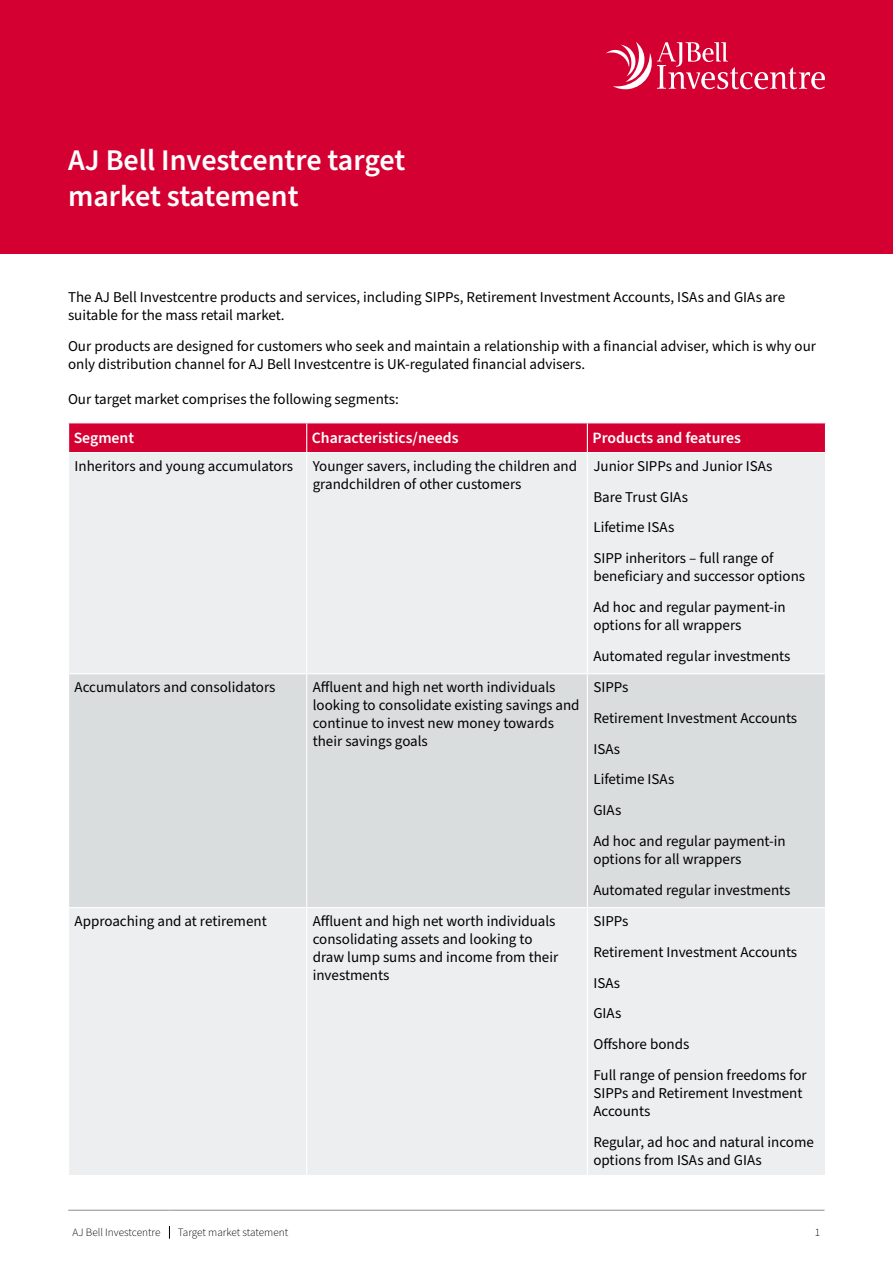
<style>
.page{position:relative;width:893px;height:1263px;background:#fff}
.page>*{position:absolute;margin:0;border:0;box-sizing:border-box;transform-origin:0 0}
.t1{font:600 30px/36px "Source Sans Pro";color:#fff}
.t2{font:600 15.75px "Source Sans Pro";color:#fff}
.t3{font:15px/30.8px "Source Sans Pro";color:#000}
.t4{font:300 11.25px "Source Sans Pro";color:#000}
</style>
<div class="page">
<svg style="left:169px;top:1226px;width:1px;height:13px"></svg>
<hr style="left:68px;top:1210px;width:101px;height:1px;background:#888f95">
<hr style="left:169px;top:1210px;width:626px;height:1px;background:#888f95">
<svg style="left:795px;top:1210px;width:29px;height:1px"></svg>
<div style="left:0;top:0;width:893px;height:253px;background:#d50032"></div>
<svg style="left:606px;top:42px;width:219px;height:48px"></svg>
<div style="left:69px;top:453px;width:756px;height:722px;background:#eceeef"></div>
<div style="left:69px;top:674px;width:756px;height:233px;background:#daddde"></div>
<div style="left:68px;top:423px;width:758px;height:29px;background:#d50032"></div>
<hr style="left:306px;top:453px;width:1px;height:220px;background:#fff">
<hr style="left:587px;top:453px;width:1px;height:220px;background:#fff">
<hr style="left:68px;top:673px;width:239px;height:1px;background:#fff">
<hr style="left:307px;top:673px;width:280px;height:1px;background:#fff">
<hr style="left:306px;top:674px;width:1px;height:233px;background:#fff">
<hr style="left:587px;top:673px;width:239px;height:1px;background:#fff">
<hr style="left:587px;top:674px;width:1px;height:233px;background:#fff">
<hr style="left:68px;top:907px;width:239px;height:1px;background:#fff">
<hr style="left:307px;top:907px;width:280px;height:1px;background:#fff">
<hr style="left:587px;top:907px;width:239px;height:1px;background:#fff">
<hr style="left:306px;top:908px;width:1px;height:267px;background:#fff">
<hr style="left:587px;top:908px;width:1px;height:267px;background:#fff">
<h1 class="t1" style="left:68px;top:142px;width:339px">AJ Bell Investcentre target market statement</h1>
<p class="t3" style="left:68px;top:289px;width:719px;line-height:18px">The AJ Bell Investcentre products and services, including SIPPs, Retirement Investment Accounts, ISAs and GIAs are suitable for the mass retail market.</p>
<p class="t3" style="left:68px;top:338px;width:750px;line-height:18px">Our products are designed for customers who seek and maintain a relationship with a financial adviser, which is why our only distribution channel for AJ Bell Investcentre is UK-regulated financial advisers.</p>
<p class="t3" style="left:68px;top:384px;width:332px">Our target market comprises the following segments:</p>
<p class="t2" style="left:74px;top:427px;width:62px">Segment</p>
<p class="t2" style="left:312px;top:427px;width:148px">Characteristics/needs</p>
<p class="t2" style="left:592px;top:427px;width:150px">Products and features</p>
<p class="t3" style="left:75px;top:451px;width:220px">Inheritors and young accumulators</p>
<p class="t3" style="left:313px;top:457px;width:266px;line-height:18px">Younger savers, including the children and grandchildren of other customers</p>
<p class="t3" style="left:593px;top:451px;width:182px">Junior SIPPs and Junior ISAs<br>Bare Trust GIAs<br>Lifetime ISAs<br>SIPP inheritors – full range of</p>
<p class="t3" style="left:593px;top:561px;width:213px">beneficiary and successor options<br>Ad hoc and regular payment-in</p>
<p class="t3" style="left:593px;top:610px;width:199px">options for all wrappers<br>Automated regular investments</p>
<p class="t3" style="left:75px;top:672px;width:202px">Accumulators and consolidators</p>
<p class="t3" style="left:313px;top:679px;width:268px;line-height:18px">Affluent and high net worth individuals looking to consolidate existing savings and continue to invest new money towards their savings goals</p>
<p class="t3" style="left:593px;top:672px;width:205px">SIPPs<br>Retirement Investment Accounts<br>ISAs<br>Lifetime ISAs<br>GIAs<br>Ad hoc and regular payment-in</p>
<p class="t3" style="left:593px;top:844px;width:199px">options for all wrappers<br>Automated regular investments</p>
<p class="t3" style="left:75px;top:906px;width:194px">Approaching and at retirement</p>
<p class="t3" style="left:313px;top:912px;width:247px;line-height:18px">Affluent and high net worth individuals consolidating assets and looking to draw lump sums and income from their investments</p>
<p class="t3" style="left:593px;top:906px;width:215px">SIPPs<br>Retirement Investment Accounts<br>ISAs<br>GIAs<br>Offshore bonds<br>Full range of pension freedoms for</p>
<p class="t3" style="left:593px;top:1084px;width:211px;line-height:18px">SIPPs and Retirement Investment<br>Accounts</p>
<p class="t3" style="left:593px;top:1133px;width:222px;line-height:18px">Regular, ad hoc and natural income options from ISAs and GIAs</p>
<p class="t4" style="left:72px;top:1225px;width:89px">AJ Bell Investcentre</p>
<p class="t4" style="left:178px;top:1225px;width:112px">Target market statement</p>
<p class="t4" style="left:815px;top:1225px;width:7px">1</p>
</div>
